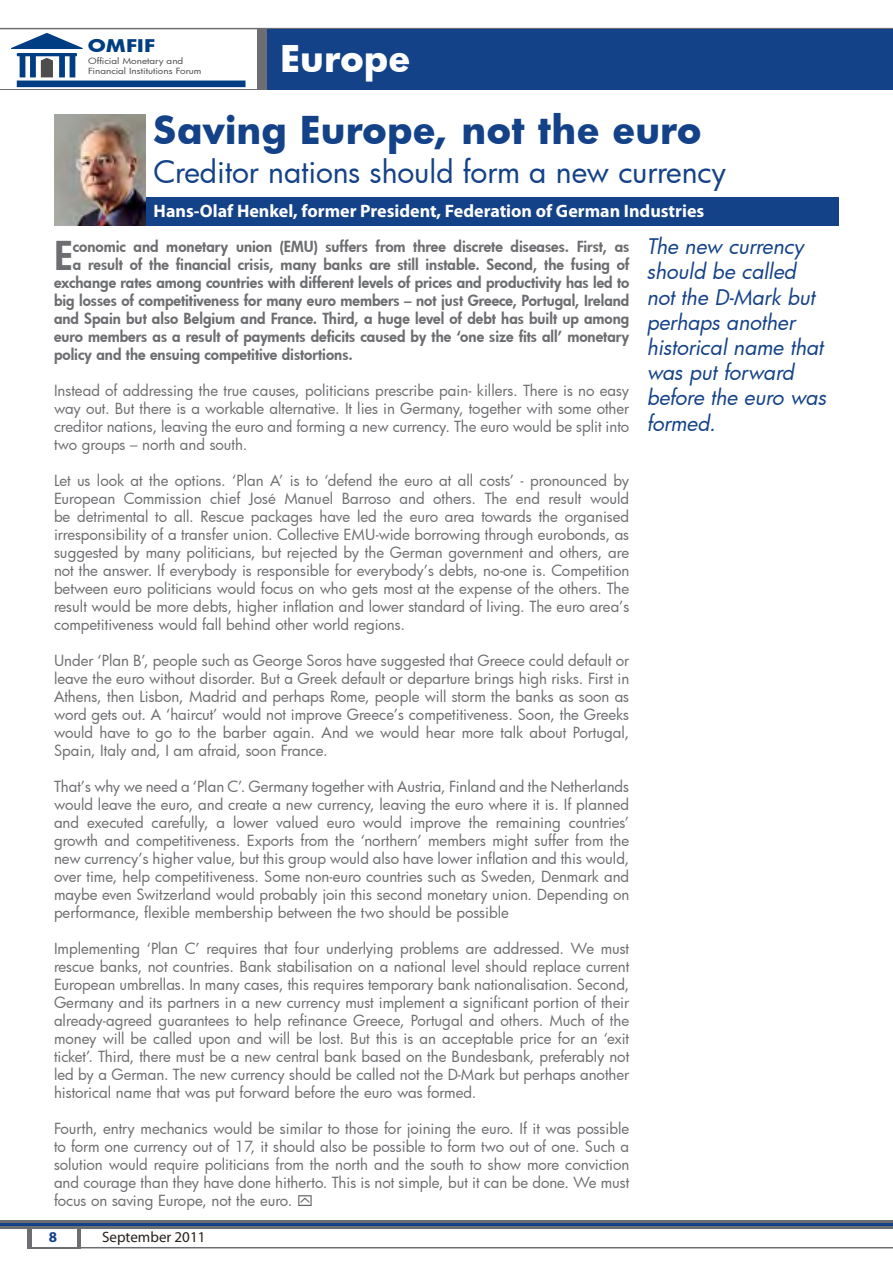
<style>
.page{position:relative;width:893px;height:1263px;background:#fff}
.page>*{position:absolute;margin:0;border:0;box-sizing:border-box;transform-origin:0 0}
.t1{font:800 38.85px "Futura";color:#6d6e71}
.t2{font:700 37.5px "Futura";color:#144288}
.t3{font:700 36px "Futura";color:#fff}
.t4{font:30px "Futura";letter-spacing:-.005em;color:#144288}
.t5{font:italic 21px/25.2px "Futura";letter-spacing:-.005em;color:#144288}
.t6{font:700 18px "Myriad Pro";color:#fff}
.t7{font:700 17.1px "Futura";color:#003d82;scale:1.19 1}
.t8{font:15px/18px "Futura";color:#6d6e71;text-align:justify}
.t9{font:800 15px "Futura";color:#6d6e71}
.t10{font:15px "Myriad Pro";color:#27201e}
.t11{font:700 15px "Myriad Pro";color:#144288}
.t12{font:8.25px/9.9px "Futura";color:#4d4d4d;scale:1.19 1}
</style>
<div class="page">
<div style="left:27px;top:1222px;width:54px;height:26px;background:#6d6e71"></div>
<div style="left:32px;top:1222px;width:44px;height:25px;background:#fff"></div>
<svg style="left:0;top:29px;width:268px;height:61px"></svg>
<div style="left:0;top:28px;width:257px;height:60px;background:#fff"></div>
<svg style="left:11px;top:33px;width:235px;height:54px"></svg>
<hr style="left:0;top:28px;width:893px;height:1px;background:#6d6e71">
<hr style="left:27px;top:1247px;width:866px;height:1px;background:#6d6e71">
<div style="left:268px;top:29px;width:625px;height:61px;background:#144288"></div>
<svg style="left:0;top:1220px;width:893px;height:8px;background:#5e6674"></svg>
<hr style="left:0;top:1223px;width:893px;height:2px;background:#144288">
<div style="left:139px;top:197px;width:700px;height:29px;background:#144288"></div>
<img style="left:54px;top:115px;width:91px;height:111px">
<p class="t7" style="left:88px;top:33px;width:58px">OMFIF</p>
<p class="t12" style="left:88px;top:56px;width:97px">Official Monetary and<br>Financial Institutions Forum</p>
<h3 class="t3" style="left:280px;top:33px;width:132px">Europe</h3>
<h2 class="t2" style="left:154px;top:104px;width:549px">Saving Europe, not the euro</h2>
<h3 class="t4" style="left:154px;top:151px;width:574px">Creditor nations should form a new currency</h3>
<p class="t6" style="left:154px;top:199px;width:552px">Hans-Olaf Henkel, former President, Federation of German Industries</p>
<h1 class="t1" style="left:54px;top:229px;width:20px">E</h1>
<p class="t9" style="left:73px;top:236px;width:558px">conomic and monetary union (EMU) suffers from three discrete diseases. First, as</p>
<p class="t9" style="left:73px;top:254px;width:558px">a result of the financial crisis, many banks are still instable. Second, the fusing of</p>
<p class="t9" style="left:54px;top:272px;width:577px">exchange rates among countries with different levels of prices and productivity has led to</p>
<p class="t9" style="left:54px;top:290px;width:577px">big losses of competitiveness for many euro members – not just Greece, Portugal, Ireland</p>
<p class="t9" style="left:54px;top:308px;width:577px">and Spain but also Belgium and France. Third, a huge level of debt has built up among</p>
<p class="t9" style="left:54px;top:326px;width:577px">euro members as a result of payments deficits caused by the ‘one size fits all’ monetary</p>
<p class="t9" style="left:54px;top:344px;width:300px">policy and the ensuing competitive distortions.</p>
<p class="t8" style="left:54px;top:381px;width:577px">Instead of addressing the true causes, politicians prescribe pain- killers. There is no easy way out. But there is a workable alternative. It lies in Germany, together with some other creditor nations, leaving the euro and forming a new currency. The euro would be split into two groups – north and south.</p>
<p class="t8" style="left:54px;top:471px;width:577px">Let us look at the options. ‘Plan A’ is to ‘defend the euro at all costs’ - pronounced by European Commission chief José Manuel Barroso and others. The end result would be detrimental to all. Rescue packages have led the euro area towards the organised irresponsibility of a transfer union. Collective EMU-wide borrowing through eurobonds, as suggested by many politicians, but rejected by the German government and others, are not the answer. If everybody is responsible for everybody’s debts, no-one is. Competition between euro politicians would focus on who gets most at the expense of the others. The result would be more debts, higher inflation and lower standard of living. The euro area’s competitiveness would fall behind other world regions.</p>
<p class="t8" style="left:54px;top:651px;width:577px">Under ‘Plan B’, people such as George Soros have suggested that Greece could default or leave the euro without disorder. But a Greek default or departure brings high risks. First in Athens, then Lisbon, Madrid and perhaps Rome, people will storm the banks as soon as word gets out. A ‘haircut’ would not improve Greece’s competitiveness. Soon, the Greeks would have to go to the barber again. And we would hear more talk about Portugal, Spain, Italy and, I am afraid, soon France.</p>
<p class="t8" style="left:54px;top:777px;width:577px">That’s why we need a ‘Plan C’. Germany together with Austria, Finland and the Netherlands would leave the euro, and create a new currency, leaving the euro where it is. If planned and executed carefully, a lower valued euro would improve the remaining countries’ growth and competitiveness. Exports from the ‘northern’ members might suffer from the new currency’s higher value, but this group would also have lower inflation and this would, over time, help competitiveness. Some non-euro countries such as Sweden, Denmark and maybe even Switzerland would probably join this second monetary union. Depending on performance, flexible membership between the two should be possible</p>
<p class="t8" style="left:54px;top:939px;width:577px">Implementing ‘Plan C’ requires that four underlying problems are addressed. We must rescue banks, not countries. Bank stabilisation on a national level should replace current European umbrellas. In many cases, this requires temporary bank nationalisation. Second, Germany and its partners in a new currency must implement a significant portion of their already-agreed guarantees to help refinance Greece, Portugal and others. Much of the money will be called upon and will be lost. But this is an acceptable price for an ‘exit ticket’. Third, there must be a new central bank based on the Bundesbank, preferably not led by a German. The new currency should be called not the D-Mark but perhaps another historical name that was put forward before the euro was formed.</p>
<p class="t8" style="left:54px;top:1119px;width:577px">Fourth, entry mechanics would be similar to those for joining the euro. If it was possible to form one currency out of 17, it should also be possible to form two out of one. Such a solution would require politicians from the north and the south to show more conviction and courage than they have done hitherto. This is not simple, but it can be done. We must focus on saving Europe, not the euro.</p>
<p class="t11" style="left:49px;top:1227px;width:10px">8</p>
<p class="t10" style="left:102px;top:1228px;width:105px">September 2011</p>
<h3 class="t5" style="left:647px;top:233px;width:181px">The new currency should be called not the D-Mark but perhaps another historical name that was put forward before the euro was formed.</h3>
</div>
